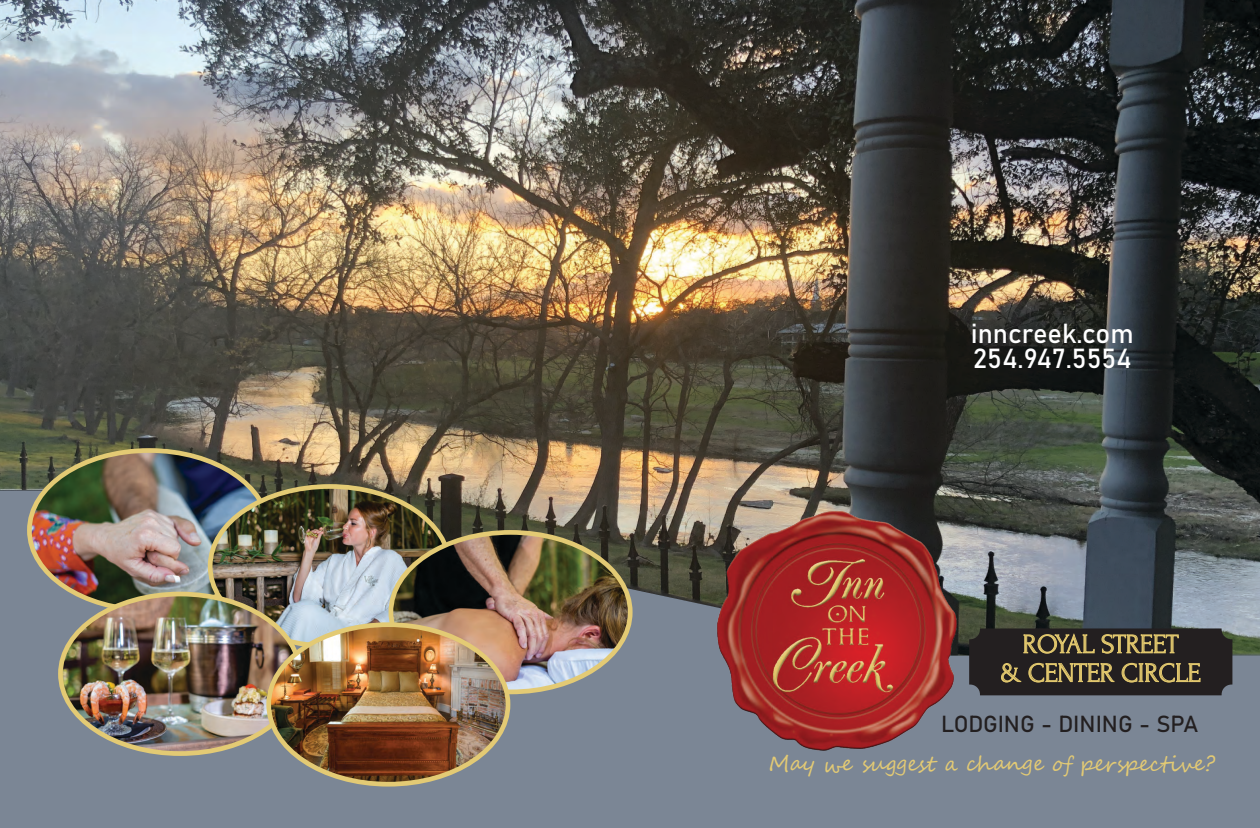
<style>
.page{position:relative;width:1260px;height:828px;background:#fff}
.page>*{position:absolute;margin:0;border:0;box-sizing:border-box;transform-origin:0 0}
.t1{font:condensed 27.2px/24.5px "Bahnschrift";color:#fff}
.t2{font:27.2px/28.8px "Forum";letter-spacing:-.01em;color:#e2c86e;text-align:center}
.t3{font:condensed 23px "Bahnschrift";letter-spacing:-.005em;color:#231f20}
.t4{font:21px "Segoe Script";color:#e3ca74}
</style>
<div class="page">
<img style="left:0;top:0;width:1260px;height:548px">
<svg style="left:630px;top:548px;width:630px;height:108px;background:#69737b"></svg>
<div style="left:0;top:637px;width:691px;height:191px;background:#7b8695"></div>
<div style="left:0;top:490px;width:60px;height:204px;background:#7b8695"></div>
<div style="left:691px;top:656px;width:569px;height:172px;background:#7b8695"></div>
<img style="left:685px;top:487px;width:316px;height:299px">
<div style="left:969px;top:628px;width:263px;height:67px;background:#231f20;border:2px solid #231f20;border-radius:11px"></div>
<img style="left:29px;top:451px;width:240px;height:159px">
<img style="left:210px;top:486px;width:239px;height:139px">
<img style="left:60px;top:594px;width:240px;height:160px">
<div style="left:58px;top:592px;width:244px;height:164px;border:5px solid #e3ca74;border-radius:50%"></div>
<img style="left:391px;top:532px;width:239px;height:160px">
<div style="left:389px;top:530px;width:244px;height:164px;border:5px solid #e3ca74;border-radius:50%"></div>
<img style="left:269px;top:625px;width:239px;height:159px">
<div style="left:266px;top:622px;width:244px;height:165px;border:5px solid #e3ca74;border-radius:50%"></div>
<p class="t1" style="left:971px;top:319px;width:164px">inncreek.com<br>254.947.5554</p>
<p class="t2" style="left:1000px;top:630px;width:202px">ROYAL STREET<br>&amp; CENTER CIRCLE</p>
<p class="t3" style="left:941px;top:706px;width:259px">LODGING - DINING - SPA</p>
<p class="t4" style="left:769px;top:746px;width:448px">May we suggest a change of perspective?</p>
</div>
